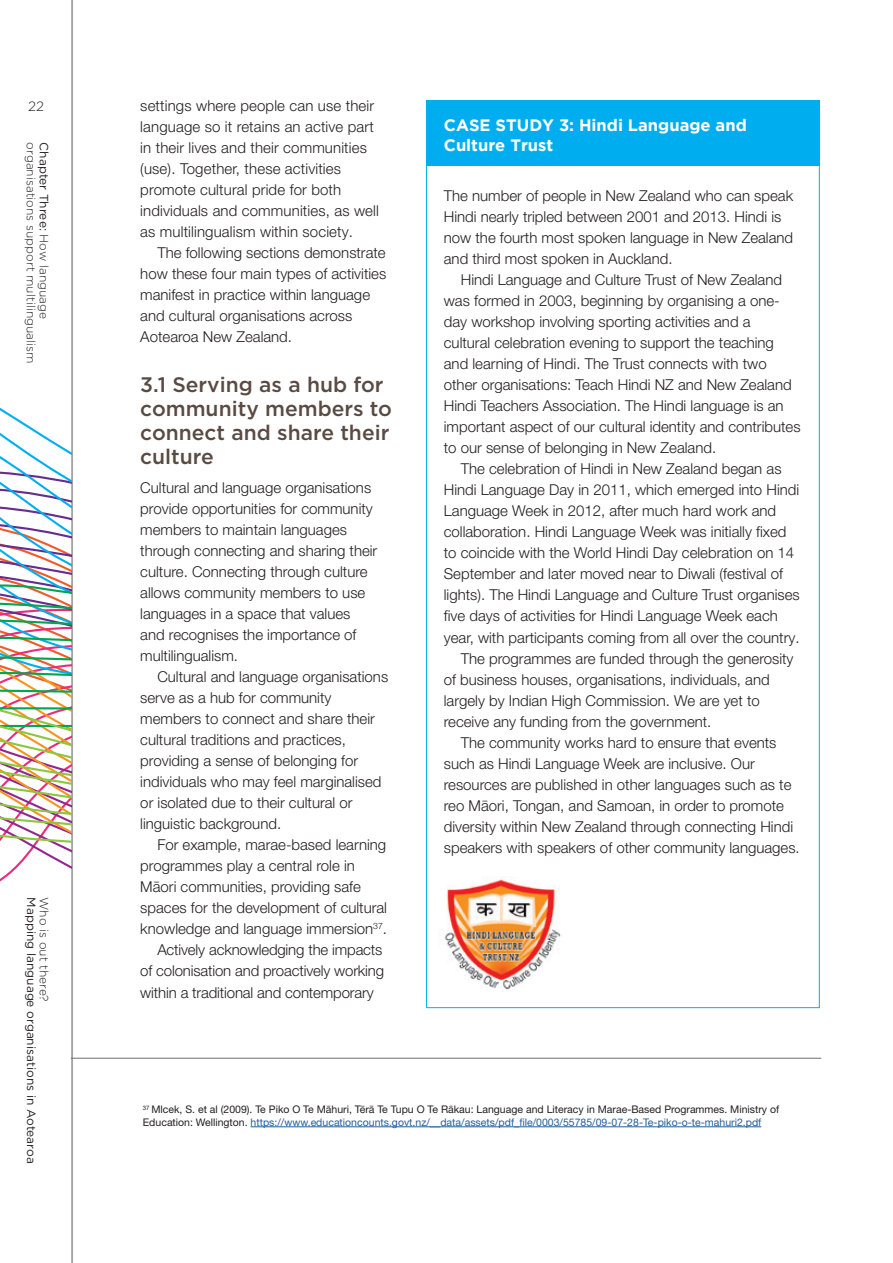
<style>
.page{position:relative;width:893px;height:1263px;background:#fff}
.page>*{position:absolute;margin:0;border:0;box-sizing:border-box;transform-origin:0 0}
.LA_-_Header_L2{font:500 21px/24px "Gotham";color:#594a42}
.LA_-_Header_L3{font:700 16.5px/19.5px "Gotham";color:#fff}
.LA_-_Body_Text{font:300 15px/21px "Helvetica Neue LT Pro";color:#231f20}
.t1{font:300 13.5px "Gotham";color:#231f20}
.t2{font:300 12px/12.8px "Gotham";color:#231f20}
.t3{font:12px "Gotham";color:#231f20}
.LA_-_Foot_Note{font:10.5px/12.6px "Helvetica Neue LT Pro";color:#231f20}
.s1{font-weight:400}
.s2{color:#215e9f}
</style>
<div class="page">
<hr style="left:72px;top:0;width:1px;height:1263px;background:#58595b">
<svg style="left:0;top:407px;width:71px;height:475px"></svg>
<hr style="left:71px;top:1058px;width:750px;height:1px;background:#6d6f71">
<div style="left:426px;top:101px;width:394px;height:65px;background:#00aeef"></div>
<hr style="left:251px;top:1126px;width:510px;height:1px;background:#215e9f">
<img style="left:444px;top:877px;width:117px;height:113px">
<p class="t1" style="left:28px;top:97px;width:17px">22</p>
<p class="t2" style="left:51px;top:142px;width:222px;rotate:90deg"><span class="s1">Chapter Three:</span> How language organisations support multilingualism</p>
<p class="t3" style="left:39px;top:897px;width:268px;rotate:90deg">Mapping language organisations in Aotearoa</p>
<p class="t2" style="left:51px;top:897px;width:106px;rotate:90deg">Who is out there?</p>
<p class="LA_-_Body_Text" style="left:140px;top:95px;width:240px">settings where people can use their language so it retains an active part in their lives and their communities (use). Together, these activities promote cultural pride for both individuals and communities, as well as multilingualism within society.</p>
<p class="LA_-_Body_Text" style="left:140px;top:242px;width:247px;text-indent:17px">The following sections demonstrate how these four main types of activities manifest in practice within language and cultural organisations across Aotearoa New Zealand.</p>
<p class="LA_-_Header_L2" style="left:140px;top:372px;width:253px">3.1 Serving as a hub for community members to connect and share their culture</p>
<p class="LA_-_Body_Text" style="left:140px;top:477px;width:239px">Cultural and language organisations provide opportunities for community members to maintain languages through connecting and sharing their culture. Connecting through culture allows community members to use languages in a space that values and recognises the importance of multilingualism.</p>
<p class="LA_-_Body_Text" style="left:140px;top:666px;width:249px;text-indent:17px">Cultural and language organisations serve as a hub for community members to connect and share their cultural traditions and practices, providing a sense of belonging for individuals who may feel marginalised or isolated due to their cultural or linguistic background.</p>
<p class="LA_-_Body_Text" style="left:140px;top:834px;width:248px;text-indent:17px">For example, marae-based learning programmes play a central role in Māori communities, providing safe spaces for the development of cultural knowledge and language immersion<sup>37</sup>.</p>
<p class="LA_-_Body_Text" style="left:140px;top:939px;width:245px;text-align:justify;text-indent:17px">Actively acknowledging the impacts of colonisation and proactively working within a traditional and contemporary</p>
<p class="LA_-_Header_L3" style="left:444px;top:115px;width:304px">CASE STUDY 3: Hindi Language and<br>Culture Trust</p>
<p class="LA_-_Body_Text" style="left:444px;top:185px;width:351px">The number of people in New Zealand who can speak Hindi nearly tripled between 2001 and 2013. Hindi is now the fourth most spoken language in New Zealand and third most spoken in Auckland.</p>
<p class="LA_-_Body_Text" style="left:444px;top:269px;width:358px;text-indent:17px">Hindi Language and Culture Trust of New Zealand was formed in 2003, beginning by organising a one&shy;day workshop involving sporting activities and a cultural celebration evening to support the teaching and learning of Hindi. The Trust connects with two other organisations: Teach Hindi NZ and New Zealand Hindi Teachers Association. The Hindi language is an important aspect of our cultural identity and contributes to our sense of belonging in New Zealand.</p>
<p class="LA_-_Body_Text" style="left:444px;top:458px;width:357px;text-indent:17px">The celebration of Hindi in New Zealand began as Hindi Language Day in 2011, which emerged into Hindi Language Week in 2012, after much hard work and collaboration. Hindi Language Week was initially fixed to coincide with the World Hindi Day celebration on 14<br>September and later moved near to Diwali (festival of lights). The Hindi Language and Culture Trust organises five days of activities for Hindi Language Week each year, with participants coming from all over the country.</p>
<p class="LA_-_Body_Text" style="left:444px;top:647px;width:351px;text-indent:17px">The programmes are funded through the generosity of business houses, organisations, individuals, and largely by Indian High Commission. We are yet to receive any funding from the government.</p>
<p class="LA_-_Body_Text" style="left:444px;top:731px;width:357px;text-indent:17px">The community works hard to ensure that events such as Hindi Language Week are inclusive. Our resources are published in other languages such as te reo Māori, Tongan, and Samoan, in order to promote diversity within New Zealand through connecting Hindi speakers with speakers of other community languages.</p>
<p class="LA_-_Foot_Note" style="left:143px;top:1103px;width:638px"><sup>37</sup> Mlcek, S. et al (2009). Te Piko O Te Māhuri, Tērā Te Tupu O Te Rākau: Language and Literacy in Marae-Based Programmes. Ministry of<br>Education: Wellington. <span class="s2">https://www.educationcounts.govt.nz/__data/assets/pdf_file/0003/55785/09-07-28-Te-piko-o-te-mahuri2.pdf</span></p>
</div>
